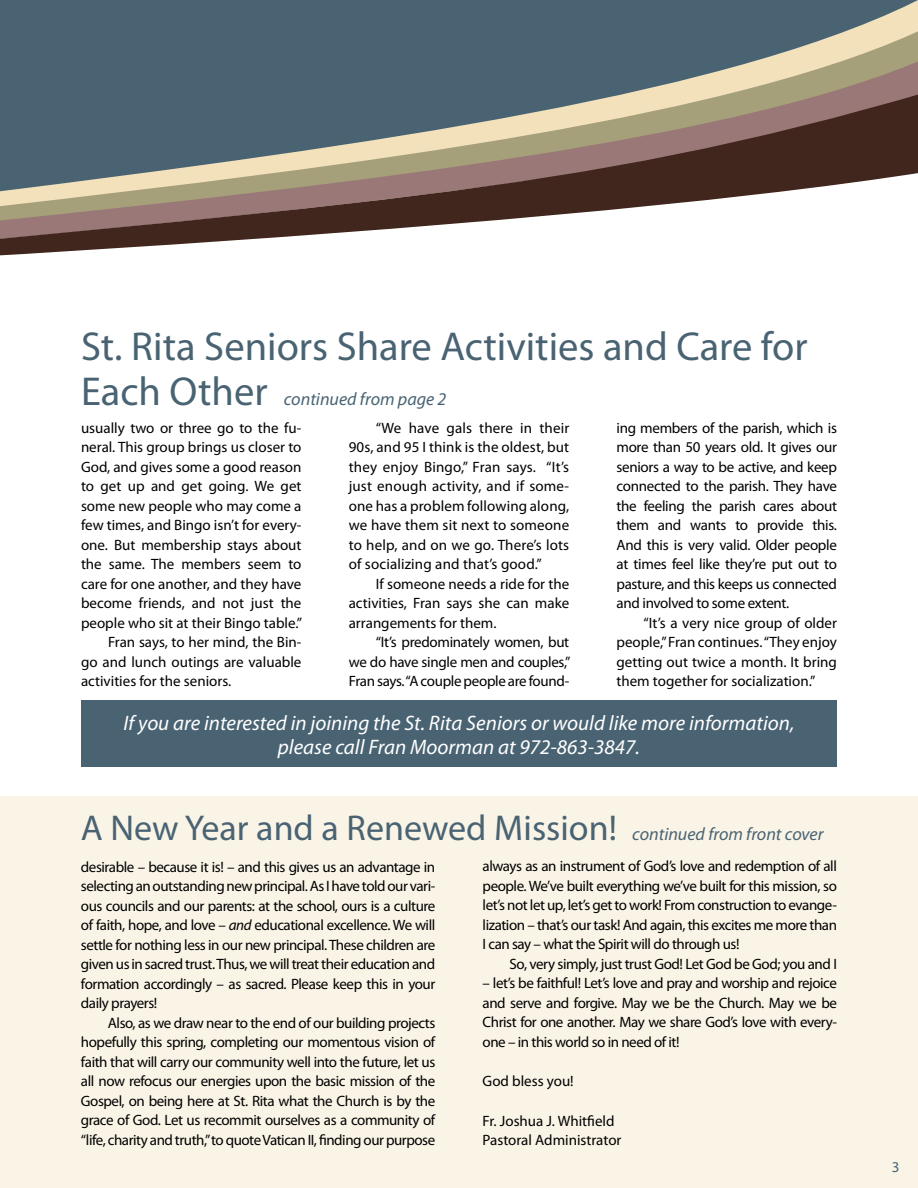
<style>
.page{position:relative;width:918px;height:1188px;background:#fff}
.page>*{position:absolute;margin:0;border:0;box-sizing:border-box;transform-origin:0 0}
.t1{font:40.5px/45px "Myriad Pro";color:#496373}
.t2{font:36px "Myriad Pro";color:#496373}
.t3{font:italic 21px/24px "Myriad Pro";color:#fff;text-align:center}
.t4{font:italic 18px "Myriad Pro";color:#496373}
.t5{font:15px/19.5px "Myriad Pro";color:#000;text-align:justify}
.t6{font:15px "Myriad Pro";letter-spacing:-.03em;color:#000}
.t7{font:15px "Myriad Pro";color:#496373}
.s1{font-style:italic;font-size:18px}
.s2{font-style:italic}
</style>
<div class="page">
<div style="left:0;top:0;width:918px;height:25px;background:#496373"></div>
<svg style="left:0;top:25px;width:918px;height:31px;background:#596e79"></svg>
<svg style="left:0;top:56px;width:918px;height:35px;background:#65767b"></svg>
<svg style="left:0;top:91px;width:918px;height:165px"></svg>
<div style="left:0;top:796px;width:918px;height:392px;background:#faf4e7"></div>
<div style="left:81px;top:700px;width:756px;height:67px;background:#496373"></div>
<h1 class="t1" style="left:81px;top:324px;width:728px">St. Rita Seniors Share Activities and Care for<br>Each Other</h1>
<p class="t4" style="left:284px;top:388px;width:164px">continued from page 2</p>
<p class="t5" style="left:81px;top:417px;width:222px">usually two or three go to the fu-</p>
<p class="t5" style="left:81px;top:437px;width:222px">neral. This group brings us closer to</p>
<p class="t5" style="left:81px;top:456px;width:222px">God, and gives some a good reason</p>
<p class="t5" style="left:81px;top:476px;width:222px">to get up and get going. We get</p>
<p class="t5" style="left:81px;top:495px;width:222px">some new people who may come a</p>
<p class="t5" style="left:81px;top:515px;width:222px">few times, and Bingo isn’t for every-</p>
<p class="t5" style="left:81px;top:534px;width:222px">one. But membership stays about</p>
<p class="t5" style="left:81px;top:554px;width:222px">the same. The members seem to</p>
<p class="t5" style="left:81px;top:573px;width:222px">care for one another, and they have</p>
<p class="t5" style="left:81px;top:593px;width:222px">become friends, and not just the</p>
<p class="t5" style="left:81px;top:612px;width:223px">people who sit at their Bingo table.”</p>
<p class="t5" style="left:108px;top:632px;width:195px">Fran says, to her mind, the Bin-</p>
<p class="t5" style="left:81px;top:651px;width:222px">go and lunch outings are valuable</p>
<p class="t5" style="left:81px;top:671px;width:152px">activities for the seniors.</p>
<p class="t5" style="left:349px;top:417px;width:222px;text-indent:27px">“We have gals there in their 90s, and 95 I think is the oldest, but they enjoy Bingo,” Fran says. “It’s just enough activity, and if some&shy;one has a problem following along, we have them sit next to someone to help, and on we go. There’s lots of socializing and that’s good.”</p>
<p class="t5" style="left:349px;top:573px;width:222px;text-indent:27px">If someone needs a ride for the activities, Fran says she can make arrangements for them.</p>
<p class="t5" style="left:349px;top:632px;width:223px;text-indent:27px">“It’s predominately women, but we do have single men and couples,” Fran says. “A couple people are found-</p>
<p class="t5" style="left:616px;top:417px;width:222px">ing members of the parish, which is more than 50 years old. It gives our seniors a way to be active, and keep connected to the parish. They have the feeling the parish cares about them and wants to provide this.<br>And this is very valid. Older people at times feel like they’re put out to pasture, and this keeps us connected and involved to some extent.</p>
<p class="t5" style="left:616px;top:612px;width:222px;text-indent:27px">“It’s a very nice group of older people,” Fran continues. “They enjoy getting out twice a month. It bring them together for socialization.”</p>
<h3 class="t3" style="left:123px;top:710px;width:673px">If you are interested in joining the St. Rita Seniors or would like more information, please call Fran Moorman at 972-863-3847.</h3>
<h2 class="t2" style="left:81px;top:806px;width:744px">A New Year and a Renewed Mission! <span class="s1">continued from front cover</span></h2>
<p class="t5" style="left:81px;top:856px;width:356px">desirable – because it is! – and this gives us an advantage in selecting an outstanding new principal. As I have told our vari&shy;ous councils and our parents: at the school, ours is a culture of faith, hope, and love – <span class="s2">and</span> educational excellence. We will settle for nothing less in our new principal. These children are given us in sacred trust. Thus, we will treat their education and formation accordingly – as sacred. Please keep this in your daily prayers!</p>
<p class="t5" style="left:81px;top:1012px;width:356px;text-indent:27px">Also, as we draw near to the end of our building projects hopefully this spring, completing our momentous vision of faith that will carry our community well into the future, let us all now refocus our energies upon the basic mission of the Gospel, on being here at St. Rita what the Church is by the grace of God. Let us recommit ourselves as a community of “life, charity and truth,” to quote Vatican II, finding our purpose</p>
<p class="t5" style="left:483px;top:856px;width:356px">always as an instrument of God’s love and redemption of all people. We’ve built everything we’ve built for this mission, so let’s not let up, let’s get to work! From construction to evange&shy;lization – that’s our task! And again, this excites me more than I can say – what the Spirit will do through us!</p>
<p class="t6" style="left:510px;top:955px;width:329px">So, very simply, just trust God! Let God be God; you and I</p>
<p class="t5" style="left:483px;top:973px;width:356px">– let’s be faithful! Let’s love and pray and worship and rejoice and serve and forgive. May we be the Church. May we be Christ for one another. May we share God’s love with every&shy;one – in this world so in need of it!</p>
<p class="t5" style="left:483px;top:1071px;width:93px">God bless you!</p>
<p class="t5" style="left:483px;top:1111px;width:140px">Fr. Joshua J. Whitfield<br>Pastoral Administrator</p>
<p class="t7" style="left:892px;top:1158px;width:9px">3</p>
</div>
